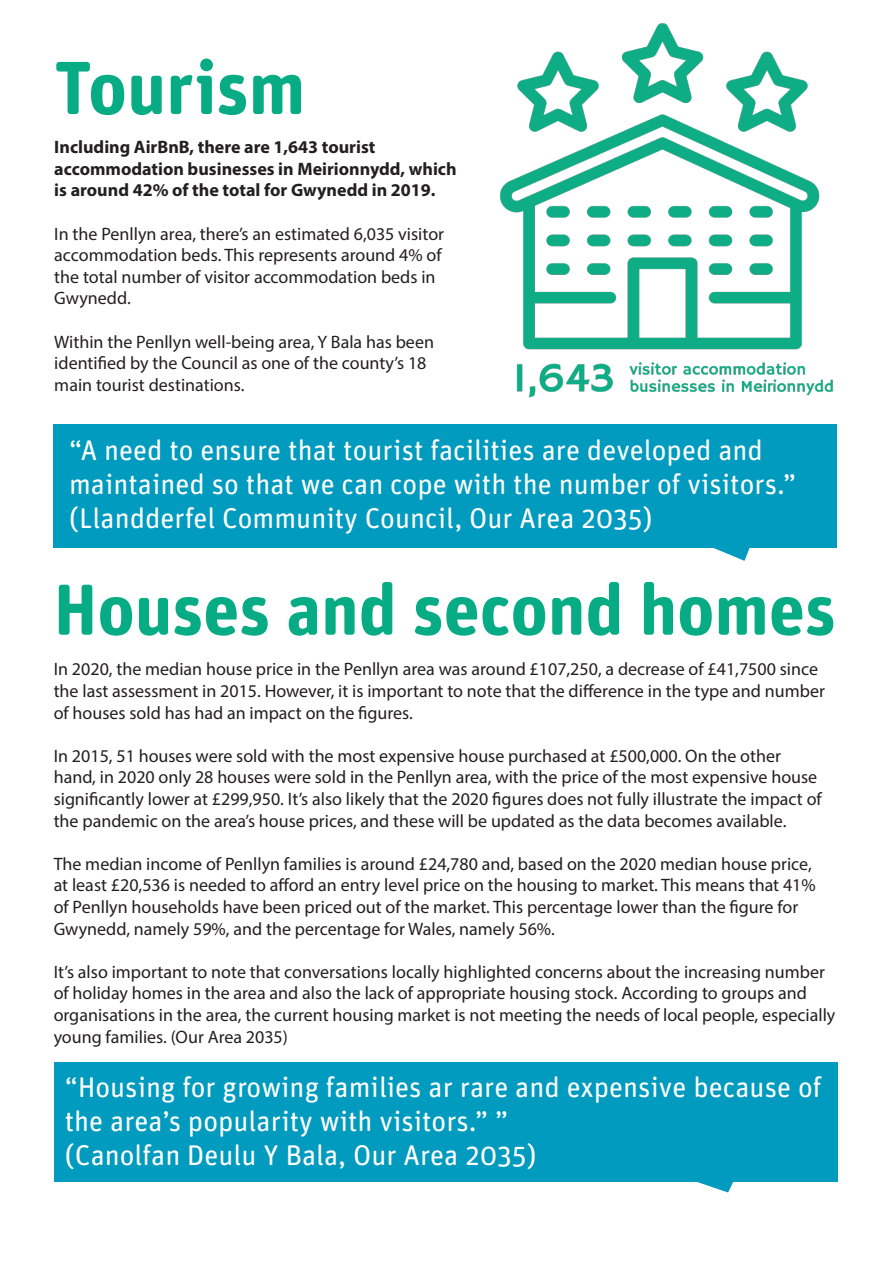
<style>
.page{position:relative;width:893px;height:1263px;background:#fff}
.page>*{position:absolute;margin:0;border:0;box-sizing:border-box;transform-origin:0 0}
.t1{font:700 75px "Unit Rounded Pro";color:#08ac84}
.t2{font:700 72px "Unit Rounded Pro";color:#08ac84}
.t3{font:28.5px/34.2px "Unit Rounded Pro";color:#fff}
.t4{font:18px/21.6px "Myriad Pro";color:#231f20}
.t5{font:700 18px/21.6px "Myriad Pro";color:#231f20}
</style>
<div class="page">
<img style="left:500px;top:23px;width:334px;height:375px">
<div style="left:54px;top:1062px;width:784px;height:119px;background:#019bbf"></div>
<svg style="left:682px;top:1181px;width:56px;height:11px"></svg>
<div style="left:53px;top:424px;width:784px;height:124px;background:#019bbf"></div>
<svg style="left:714px;top:548px;width:36px;height:13px"></svg>
<p class="t1" style="left:54px;top:34px;width:253px">Tourism</p>
<p class="t5" style="left:54px;top:136px;width:404px">Including AirBnB, there are 1,643 tourist accommodation businesses in Meirionnydd, which is around 42% of the total for Gwynedd in 2019.</p>
<p class="t4" style="left:54px;top:222px;width:391px">In the Penllyn area, there’s an estimated 6,035 visitor accommodation beds. This represents around 4% of the total number of visitor accommodation beds in Gwynedd.</p>
<p class="t4" style="left:54px;top:330px;width:381px">Within the Penllyn well-being area, Y Bala has been identified by the Council as one of the county’s 18 main tourist destinations.</p>
<p class="t3" style="left:69px;top:432px;width:729px">“A need to ensure that tourist facilities are developed and maintained so that we can cope with the number of visitors.”</p>
<p class="t3" style="left:69px;top:500px;width:585px">(Llandderfel Community Council, Our Area 2035)</p>
<p class="t2" style="left:54px;top:558px;width:784px">Houses and second homes</p>
<p class="t4" style="left:54px;top:658px;width:773px">In 2020, the median house price in the Penllyn area was around £107,250, a decrease of £41,7500 since the last assessment in 2015. However, it is important to note that the difference in the type and number of houses sold has had an impact on the figures.</p>
<p class="t4" style="left:54px;top:745px;width:770px">In 2015, 51 houses were sold with the most expensive house purchased at £500,000. On the other hand, in 2020 only 28 houses were sold in the Penllyn area, with the price of the most expensive house significantly lower at £299,950. It’s also likely that the 2020 figures does not fully illustrate the impact of the pandemic on the area’s house prices, and these will be updated as the data becomes available.</p>
<p class="t4" style="left:54px;top:853px;width:764px">The median income of Penllyn families is around £24,780 and, based on the 2020 median house price, at least £20,536 is needed to afford an entry level price on the housing to market. This means that 41% of Penllyn households have been priced out of the market. This percentage lower than the figure for Gwynedd, namely 59%, and the percentage for Wales, namely 56%.</p>
<p class="t4" style="left:54px;top:961px;width:783px">It’s also important to note that conversations locally highlighted concerns about the increasing number of holiday homes in the area and also the lack of appropriate housing stock. According to groups and organisations in the area, the current housing market is not meeting the needs of local people, especially young families. (Our Area 2035)</p>
<p class="t3" style="left:65px;top:1069px;width:758px">“Housing for growing families ar rare and expensive because of the area’s popularity with visitors.” ”</p>
<p class="t3" style="left:65px;top:1137px;width:473px">(Canolfan Deulu Y Bala, Our Area 2035)</p>
</div>
